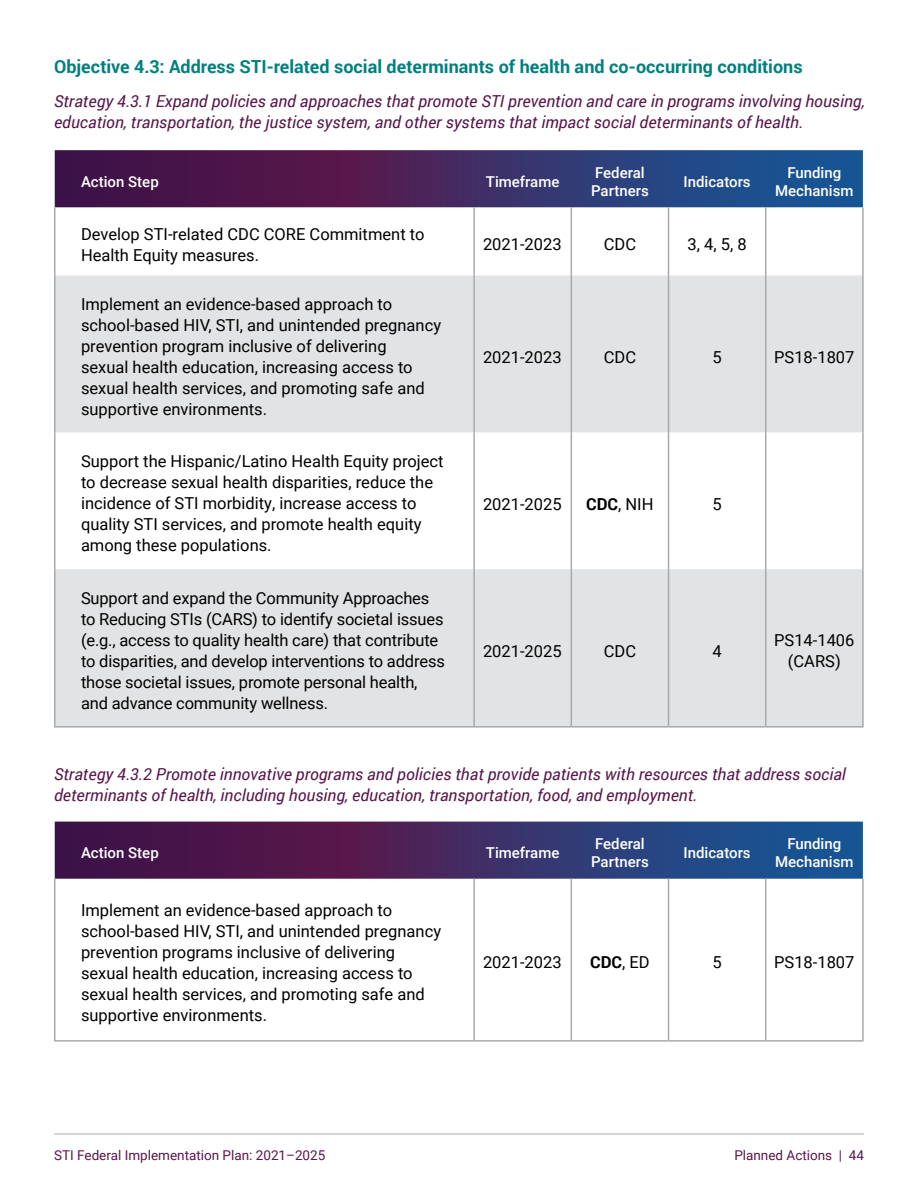
<style>
.page{position:relative;width:918px;height:1188px;background:#fff}
.page>*{position:absolute;margin:0;border:0;box-sizing:border-box;transform-origin:0 0}
.t1{font:700 18px "Roboto";color:#008080}
.t2{font:16.5px/21px "Roboto";color:#000}
.t3{font:italic 16.5px/21px "Roboto";color:#59174a}
.t4{font:700 16.5px "Roboto";color:#000}
.t5{font:500 15px/18px "Roboto";color:#fff;text-align:center}
.t6{font:13.5px "Roboto";color:#59174a}
.s1{font-weight:700}
.s2{font-weight:400}
</style>
<div class="page">
<hr style="left:54px;top:1134px;width:810px;height:1px;background:#a7a9ac">
<svg style="left:55px;top:150px;width:808px;height:57px;background:#3a2e66"></svg>
<svg style="left:56px;top:275px;width:806px;height:451px;fill:#e2e3e4"></svg>
<hr style="left:54px;top:207px;width:2px;height:68px;background:#a7a9ac">
<hr style="left:473px;top:207px;width:2px;height:68px;background:#a7a9ac">
<hr style="left:571px;top:207px;width:1px;height:68px;background:#a7a9ac">
<hr style="left:668px;top:207px;width:1px;height:68px;background:#a7a9ac">
<hr style="left:765px;top:207px;width:1px;height:68px;background:#a7a9ac">
<hr style="left:862px;top:207px;width:2px;height:68px;background:#a7a9ac">
<hr style="left:54px;top:275px;width:2px;height:157px;background:#a7a9ac">
<hr style="left:473px;top:275px;width:2px;height:157px;background:#a7a9ac">
<hr style="left:571px;top:275px;width:1px;height:157px;background:#a7a9ac">
<hr style="left:668px;top:275px;width:1px;height:157px;background:#a7a9ac">
<hr style="left:765px;top:275px;width:1px;height:157px;background:#a7a9ac">
<hr style="left:862px;top:275px;width:2px;height:157px;background:#a7a9ac">
<hr style="left:54px;top:432px;width:2px;height:137px;background:#a7a9ac">
<hr style="left:473px;top:432px;width:2px;height:137px;background:#a7a9ac">
<hr style="left:571px;top:432px;width:1px;height:137px;background:#a7a9ac">
<hr style="left:668px;top:432px;width:1px;height:137px;background:#a7a9ac">
<hr style="left:765px;top:432px;width:1px;height:137px;background:#a7a9ac">
<hr style="left:862px;top:432px;width:2px;height:137px;background:#a7a9ac">
<hr style="left:54px;top:569px;width:2px;height:157px;background:#a7a9ac">
<hr style="left:473px;top:569px;width:2px;height:157px;background:#a7a9ac">
<hr style="left:571px;top:569px;width:1px;height:157px;background:#a7a9ac">
<hr style="left:668px;top:569px;width:1px;height:157px;background:#a7a9ac">
<hr style="left:765px;top:569px;width:1px;height:157px;background:#a7a9ac">
<hr style="left:862px;top:569px;width:2px;height:157px;background:#a7a9ac">
<hr style="left:54px;top:726px;width:420px;height:2px;background:#a7a9ac">
<hr style="left:474px;top:726px;width:97px;height:2px;background:#a7a9ac">
<hr style="left:571px;top:726px;width:98px;height:2px;background:#a7a9ac">
<hr style="left:669px;top:726px;width:97px;height:2px;background:#a7a9ac">
<hr style="left:766px;top:726px;width:98px;height:2px;background:#a7a9ac">
<svg style="left:55px;top:822px;width:808px;height:57px;background:#3a2e67"></svg>
<hr style="left:54px;top:879px;width:2px;height:161px;background:#a7a9ac">
<hr style="left:473px;top:879px;width:2px;height:161px;background:#a7a9ac">
<hr style="left:571px;top:879px;width:1px;height:161px;background:#a7a9ac">
<hr style="left:668px;top:879px;width:1px;height:161px;background:#a7a9ac">
<hr style="left:765px;top:879px;width:1px;height:161px;background:#a7a9ac">
<hr style="left:862px;top:879px;width:2px;height:161px;background:#a7a9ac">
<hr style="left:54px;top:1040px;width:420px;height:2px;background:#a7a9ac">
<hr style="left:474px;top:1040px;width:97px;height:2px;background:#a7a9ac">
<hr style="left:571px;top:1040px;width:98px;height:2px;background:#a7a9ac">
<hr style="left:669px;top:1040px;width:97px;height:2px;background:#a7a9ac">
<hr style="left:766px;top:1040px;width:98px;height:2px;background:#a7a9ac">
<h4 class="t1" style="left:54px;top:54px;width:750px">Objective 4.3: Address STI-related social determinants of health and co-occurring conditions</h4>
<h5 class="t3" style="left:54px;top:90px;width:812px">Strategy 4.3.1 Expand policies and approaches that promote STI prevention and care in programs involving housing, education, transportation, the justice system, and other systems that impact social determinants of health.</h5>
<p class="t5" style="left:81px;top:172px;width:79px">Action Step</p>
<p class="t5" style="left:486px;top:172px;width:75px">Timeframe</p>
<p class="t5" style="left:595px;top:163px;width:51px">Federal</p>
<p class="t5" style="left:591px;top:181px;width:59px">Partners</p>
<p class="t5" style="left:684px;top:172px;width:69px">Indicators</p>
<p class="t5" style="left:775px;top:163px;width:80px">Funding<br>Mechanism</p>
<p class="t2" style="left:81px;top:223px;width:345px">Develop STI-related CDC CORE Commitment to<br>Health Equity measures.</p>
<p class="t2" style="left:483px;top:233px;width:80px">2021-2023</p>
<p class="t2" style="left:604px;top:233px;width:34px">CDC</p>
<p class="t2" style="left:688px;top:233px;width:61px">3, 4, 5, 8</p>
<p class="t2" style="left:81px;top:293px;width:362px">Implement an evidence-based approach to school-based HIV, STI, and unintended pregnancy prevention program inclusive of delivering<br>sexual health education, increasing access to sexual health services, and promoting safe and supportive environments.</p>
<p class="t2" style="left:483px;top:346px;width:80px">2021-2023</p>
<p class="t2" style="left:604px;top:346px;width:34px">CDC</p>
<p class="t2" style="left:712px;top:346px;width:11px">5</p>
<p class="t2" style="left:774px;top:346px;width:82px">PS18-1807</p>
<p class="t2" style="left:81px;top:450px;width:364px">Support the Hispanic/Latino Health Equity project to decrease sexual health disparities, reduce the incidence of STI morbidity, increase access to quality STI services, and promote health equity among these populations.</p>
<p class="t2" style="left:81px;top:587px;width:365px">Support and expand the Community Approaches to Reducing STIs (CARS) to identify societal issues (e.g., access to quality health care) that contribute to disparities, and develop interventions to address those societal issues, promote personal health, and advance community wellness.</p>
<p class="t2" style="left:483px;top:493px;width:80px">2021-2025</p>
<p class="t2" style="left:586px;top:493px;width:69px"><span class="s1">CDC</span>, NIH</p>
<p class="t2" style="left:712px;top:493px;width:11px">5</p>
<p class="t2" style="left:483px;top:640px;width:80px">2021-2025</p>
<p class="t2" style="left:604px;top:640px;width:34px">CDC</p>
<p class="t2" style="left:712px;top:640px;width:11px">4</p>
<p class="t2" style="left:774px;top:629px;width:82px;text-align:center">PS14-1406 (CARS)</p>
<h5 class="t3" style="left:54px;top:763px;width:793px">Strategy 4.3.2 Promote innovative programs and policies that provide patients with resources that address social determinants of health, including housing, education, transportation, food, and employment.</h5>
<p class="t5" style="left:81px;top:843px;width:79px">Action Step</p>
<p class="t5" style="left:486px;top:843px;width:75px">Timeframe</p>
<p class="t5" style="left:595px;top:834px;width:51px">Federal</p>
<p class="t5" style="left:591px;top:852px;width:59px">Partners</p>
<p class="t5" style="left:684px;top:843px;width:69px">Indicators</p>
<p class="t5" style="left:775px;top:834px;width:80px">Funding<br>Mechanism</p>
<p class="t2" style="left:81px;top:899px;width:362px">Implement an evidence-based approach to school-based HIV, STI, and unintended pregnancy prevention programs inclusive of delivering sexual health education, increasing access to sexual health services, and promoting safe and supportive environments.</p>
<p class="t2" style="left:483px;top:951px;width:80px">2021-2023</p>
<p class="t4" style="left:590px;top:951px;width:61px">CDC<span class="s2">, ED</span></p>
<p class="t2" style="left:712px;top:951px;width:11px">5</p>
<p class="t2" style="left:774px;top:951px;width:82px">PS18-1807</p>
<p class="t6" style="left:54px;top:1146px;width:273px">STI Federal Implementation Plan: 2021–2025</p>
<p class="t6" style="left:734px;top:1146px;width:131px">Planned Actions | 44</p>
</div>
